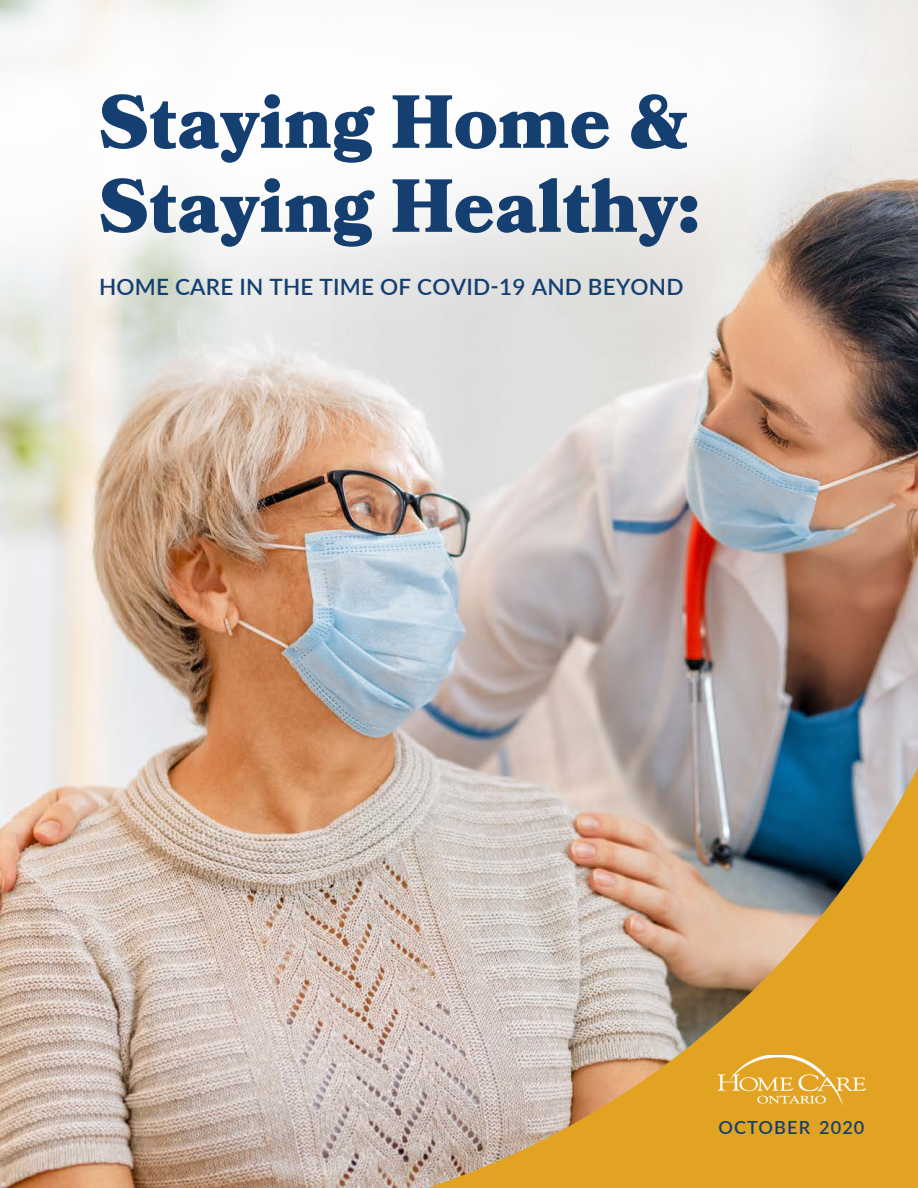
<style>
.page{position:relative;width:918px;height:1188px;background:#fff}
.page>*{position:absolute;margin:0;border:0;box-sizing:border-box;transform-origin:0 0}
.t1{font:900 75px/84px "Bookmania";letter-spacing:.01em;color:#143f70}
.t2{font:600 22.5px "Lato";letter-spacing:.01em;color:#143f70}
.Byline{font:600 18.15px "Lato";letter-spacing:.06em;color:#143f70}
</style>
<div class="page">
<img style="left:0;top:410px;width:918px;height:778px">
<svg style="left:0;top:0;width:918px;height:410px;background:#d2c9c2"></svg>
<svg style="left:0;top:0;width:910px;height:284px"></svg>
<img style="left:717px;top:1054px;width:149px;height:54px">
<p class="t1" style="left:99px;top:80px;width:602px">Staying Home &amp;<br>Staying Healthy:</p>
<p class="t2" style="left:99px;top:270px;width:586px">HOME CARE IN THE TIME OF COVID-19 AND BEYOND</p>
<p class="Byline" style="left:718px;top:1114px;width:147px">OCTOBER 2020</p>
</div>
